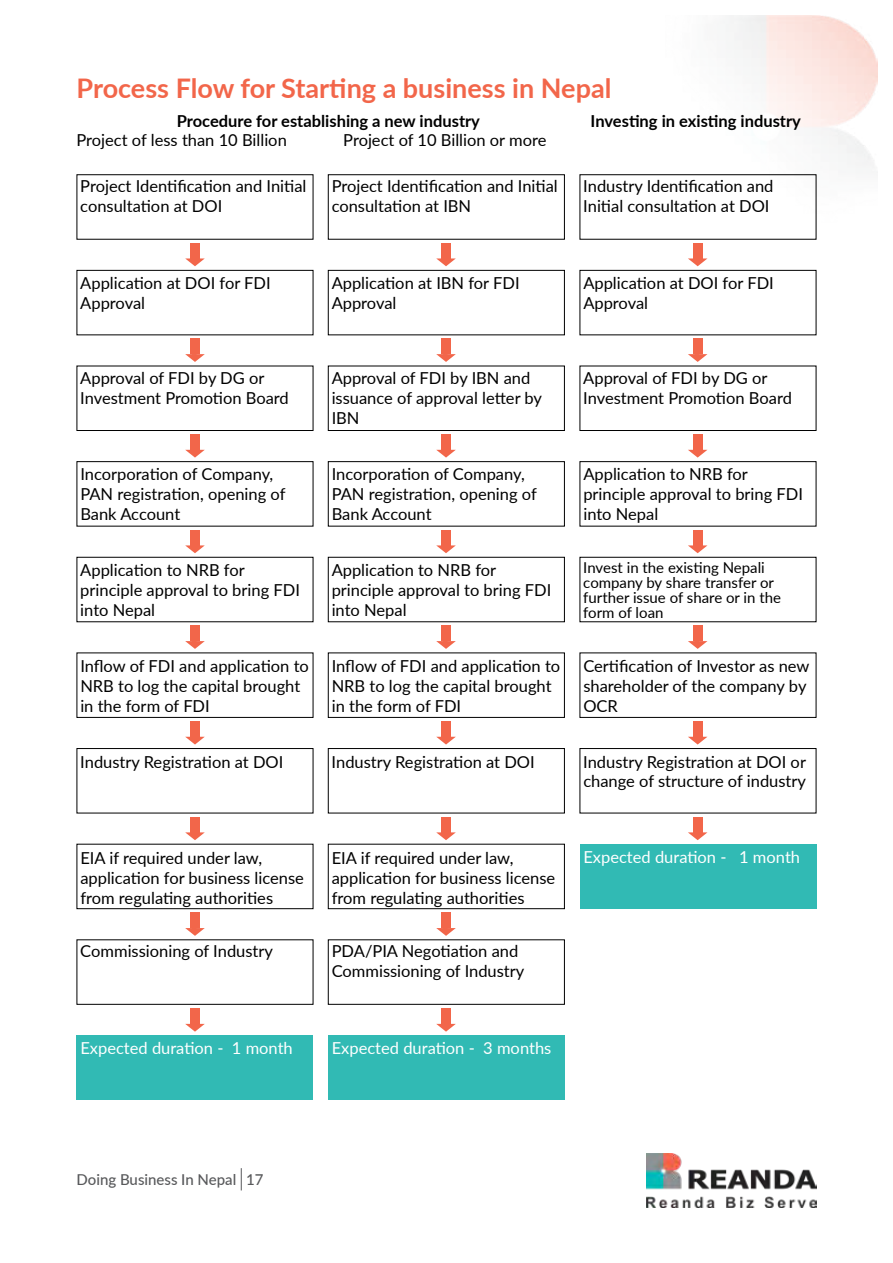
<style>
.page{position:relative;width:893px;height:1263px;background:#fff}
.page>*{position:absolute;margin:0;border:0;box-sizing:border-box;transform-origin:0 0}
.t1{font:700 27px "Lato";color:#f2664a}
.t2{font:16.5px/19.8px "Lato";color:#000}
.t3{font:16.5px "Lato";color:#fff}
.t4{font:700 16.5px "Lato";color:#000}
.t5{font:15px/15px "Lato";color:#000}
.t6{font:500 15px "Lato";color:#58595b}
</style>
<div class="page">
<img style="left:646px;top:1153px;width:170px;height:55px">
<svg style="left:241px;top:1168px;width:1px;height:22px"></svg>
<img style="left:724px;top:15px;width:154px;height:222px">
<div style="left:77px;top:174px;width:236px;height:66px;border:1px solid #000"></div>
<div style="left:328px;top:174px;width:237px;height:66px;border:1px solid #000"></div>
<div style="left:580px;top:174px;width:236px;height:66px;border:1px solid #000"></div>
<div style="left:77px;top:270px;width:236px;height:65px;border:1px solid #000"></div>
<div style="left:328px;top:270px;width:237px;height:65px;border:1px solid #000"></div>
<div style="left:580px;top:270px;width:236px;height:65px;border:1px solid #000"></div>
<div style="left:77px;top:366px;width:236px;height:65px;border:1px solid #000"></div>
<div style="left:328px;top:366px;width:237px;height:65px;border:1px solid #000"></div>
<div style="left:580px;top:366px;width:236px;height:65px;border:1px solid #000"></div>
<div style="left:77px;top:461px;width:236px;height:65px;border:1px solid #000"></div>
<div style="left:328px;top:461px;width:237px;height:65px;border:1px solid #000"></div>
<div style="left:580px;top:461px;width:236px;height:65px;border:1px solid #000"></div>
<div style="left:77px;top:557px;width:236px;height:65px;border:1px solid #000"></div>
<div style="left:328px;top:557px;width:237px;height:65px;border:1px solid #000"></div>
<div style="left:580px;top:557px;width:236px;height:65px;border:1px solid #000"></div>
<div style="left:77px;top:652px;width:236px;height:66px;border:1px solid #000"></div>
<div style="left:328px;top:652px;width:237px;height:66px;border:1px solid #000"></div>
<div style="left:580px;top:652px;width:236px;height:66px;border:1px solid #000"></div>
<div style="left:77px;top:748px;width:236px;height:65px;border:1px solid #000"></div>
<div style="left:328px;top:748px;width:237px;height:65px;border:1px solid #000"></div>
<div style="left:580px;top:748px;width:236px;height:65px;border:1px solid #000"></div>
<div style="left:77px;top:844px;width:236px;height:65px;border:1px solid #000"></div>
<div style="left:328px;top:844px;width:237px;height:65px;border:1px solid #000"></div>
<div style="left:77px;top:939px;width:236px;height:66px;border:1px solid #000"></div>
<div style="left:328px;top:939px;width:237px;height:66px;border:1px solid #000"></div>
<div style="left:77px;top:1035px;width:236px;height:65px;background:#31bab4"></div>
<div style="left:328px;top:1035px;width:236px;height:65px;background:#31bab4"></div>
<div style="left:580px;top:844px;width:236px;height:65px;background:#31bab4"></div>
<div style="left:190px;top:243px;width:10px;height:15px;background:#f2664a"></div>
<svg style="left:185px;top:258px;width:20px;height:8px"></svg>
<div style="left:441px;top:243px;width:10px;height:15px;background:#f2664a"></div>
<svg style="left:436px;top:258px;width:20px;height:8px"></svg>
<div style="left:693px;top:243px;width:9px;height:15px;background:#f2664a"></div>
<svg style="left:688px;top:258px;width:19px;height:8px"></svg>
<div style="left:190px;top:530px;width:10px;height:15px;background:#f2664a"></div>
<svg style="left:185px;top:545px;width:20px;height:8px"></svg>
<div style="left:441px;top:530px;width:10px;height:15px;background:#f2664a"></div>
<svg style="left:436px;top:545px;width:20px;height:8px"></svg>
<div style="left:693px;top:530px;width:9px;height:15px;background:#f2664a"></div>
<svg style="left:688px;top:545px;width:19px;height:8px"></svg>
<div style="left:190px;top:339px;width:10px;height:15px;background:#f2664a"></div>
<svg style="left:185px;top:354px;width:20px;height:8px"></svg>
<div style="left:441px;top:339px;width:10px;height:15px;background:#f2664a"></div>
<svg style="left:436px;top:354px;width:20px;height:8px"></svg>
<div style="left:693px;top:339px;width:9px;height:15px;background:#f2664a"></div>
<svg style="left:688px;top:354px;width:19px;height:8px"></svg>
<div style="left:190px;top:626px;width:10px;height:15px;background:#f2664a"></div>
<svg style="left:185px;top:641px;width:20px;height:8px"></svg>
<div style="left:441px;top:626px;width:10px;height:15px;background:#f2664a"></div>
<svg style="left:436px;top:641px;width:20px;height:8px"></svg>
<div style="left:693px;top:626px;width:9px;height:15px;background:#f2664a"></div>
<svg style="left:688px;top:641px;width:19px;height:8px"></svg>
<div style="left:190px;top:817px;width:10px;height:15px;background:#f2664a"></div>
<svg style="left:185px;top:832px;width:20px;height:8px"></svg>
<div style="left:190px;top:1008px;width:10px;height:16px;background:#f2664a"></div>
<svg style="left:185px;top:1024px;width:20px;height:8px"></svg>
<div style="left:441px;top:817px;width:10px;height:15px;background:#f2664a"></div>
<svg style="left:436px;top:832px;width:20px;height:8px"></svg>
<div style="left:441px;top:1008px;width:10px;height:16px;background:#f2664a"></div>
<svg style="left:436px;top:1024px;width:20px;height:8px"></svg>
<div style="left:693px;top:817px;width:9px;height:15px;background:#f2664a"></div>
<svg style="left:688px;top:832px;width:19px;height:8px"></svg>
<div style="left:190px;top:434px;width:10px;height:16px;background:#f2664a"></div>
<svg style="left:185px;top:450px;width:20px;height:8px"></svg>
<div style="left:441px;top:434px;width:10px;height:16px;background:#f2664a"></div>
<svg style="left:436px;top:450px;width:20px;height:8px"></svg>
<div style="left:693px;top:434px;width:9px;height:16px;background:#f2664a"></div>
<svg style="left:688px;top:450px;width:19px;height:8px"></svg>
<div style="left:190px;top:721px;width:10px;height:16px;background:#f2664a"></div>
<svg style="left:185px;top:737px;width:20px;height:7px"></svg>
<div style="left:441px;top:721px;width:10px;height:16px;background:#f2664a"></div>
<svg style="left:436px;top:737px;width:20px;height:7px"></svg>
<div style="left:693px;top:721px;width:9px;height:16px;background:#f2664a"></div>
<svg style="left:688px;top:737px;width:19px;height:7px"></svg>
<div style="left:190px;top:913px;width:10px;height:15px;background:#f2664a"></div>
<svg style="left:185px;top:928px;width:20px;height:8px"></svg>
<div style="left:441px;top:913px;width:10px;height:15px;background:#f2664a"></div>
<svg style="left:436px;top:928px;width:20px;height:8px"></svg>
<h1 class="t1" style="left:77px;top:69px;width:536px">Process Flow for Starting a business in Nepal</h1>
<p class="t4" style="left:177px;top:108px;width:305px">Procedure for establishing a new industry</p>
<p class="t4" style="left:591px;top:108px;width:212px">Investing in existing industry</p>
<p class="t2" style="left:77px;top:130px;width:212px">Project of less than 10 Billion</p>
<p class="t2" style="left:343px;top:130px;width:205px">Project of 10 Billion or more</p>
<p class="t2" style="left:80px;top:176px;width:228px">Project Identification and Initial consultation at DOI</p>
<p class="t2" style="left:332px;top:176px;width:228px">Project Identification and Initial consultation at IBN</p>
<p class="t2" style="left:583px;top:176px;width:192px">Industry Identification and<br>Initial consultation at DOI</p>
<p class="t2" style="left:80px;top:272px;width:192px">Application at DOI for FDI<br>Approval</p>
<p class="t2" style="left:332px;top:272px;width:189px">Application at IBN for FDI<br>Approval</p>
<p class="t2" style="left:583px;top:272px;width:192px">Application at DOI for FDI<br>Approval</p>
<p class="t2" style="left:80px;top:367px;width:210px">Approval of FDI by DG or<br>Investment Promotion Board</p>
<p class="t2" style="left:332px;top:367px;width:212px">Approval of FDI by IBN and issuance of approval letter by<br>IBN</p>
<p class="t2" style="left:583px;top:367px;width:210px">Approval of FDI by DG or<br>Investment Promotion Board</p>
<p class="t2" style="left:80px;top:464px;width:207px">Incorporation of Company,<br>PAN registration, opening of<br>Bank Account</p>
<p class="t2" style="left:332px;top:464px;width:207px">Incorporation of Company,<br>PAN registration, opening of<br>Bank Account</p>
<p class="t2" style="left:583px;top:464px;width:221px">Application to NRB for principle approval to bring FDI into Nepal</p>
<p class="t2" style="left:80px;top:559px;width:221px">Application to NRB for principle approval to bring FDI into Nepal</p>
<p class="t2" style="left:332px;top:559px;width:221px">Application to NRB for principle approval to bring FDI into Nepal</p>
<p class="t5" style="left:583px;top:560px;width:199px">Invest in the existing Nepali company by share transfer or further issue of share or in the form of loan</p>
<p class="t2" style="left:80px;top:656px;width:230px">Inflow of FDI and application to<br>NRB to log the capital brought in the form of FDI</p>
<p class="t2" style="left:332px;top:656px;width:230px">Inflow of FDI and application to<br>NRB to log the capital brought in the form of FDI</p>
<p class="t2" style="left:583px;top:656px;width:228px">Certification of Investor as new shareholder of the company by<br>OCR</p>
<p class="t2" style="left:80px;top:751px;width:205px">Industry Registration at DOI</p>
<p class="t2" style="left:332px;top:751px;width:205px">Industry Registration at DOI</p>
<p class="t2" style="left:583px;top:751px;width:224px">Industry Registration at DOI or change of structure of industry</p>
<p class="t2" style="left:80px;top:847px;width:225px">EIA if required under law, application for business license from regulating authorities</p>
<p class="t2" style="left:332px;top:847px;width:225px">EIA if required under law, application for business license from regulating authorities</p>
<p class="t2" style="left:80px;top:941px;width:194px">Commissioning of Industry</p>
<p class="t2" style="left:332px;top:941px;width:194px">PDA/PIA Negotiation and<br>Commissioning of Industry</p>
<p class="t3" style="left:80px;top:1036px;width:214px">Expected duration - 1 month</p>
<p class="t3" style="left:332px;top:1036px;width:221px">Expected duration - 3 months</p>
<p class="t3" style="left:583px;top:845px;width:218px">Expected duration - 1 month</p>
<p class="t6" style="left:77px;top:1169px;width:189px">Doing Business In Nepal 17</p>
</div>
